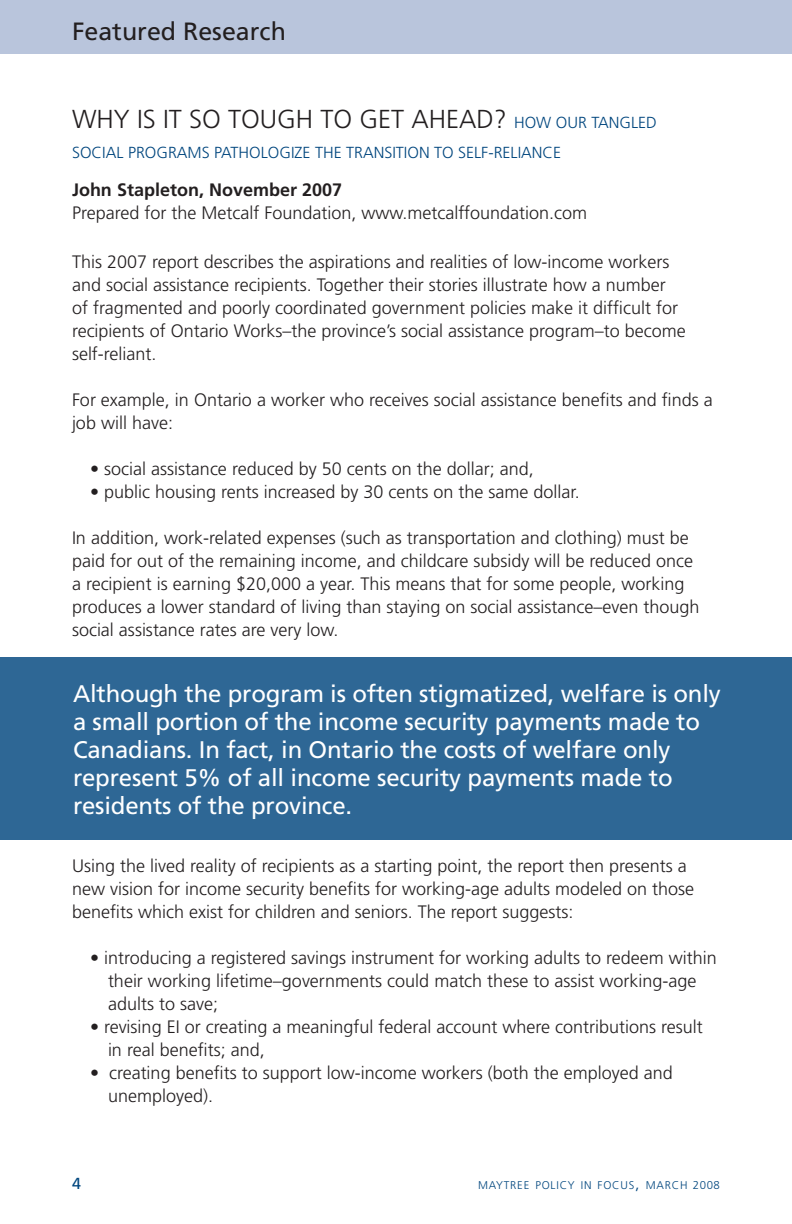
<style>
.page{position:relative;width:792px;height:1224px;background:#fff}
.page>*{position:absolute;margin:0;border:0;box-sizing:border-box;transform-origin:0 0}
.Featured_research_he{font:300 26px "Frutiger";color:#231f20}
.BODY{font:25px "Frutiger";color:#231f20}
.Pullout_text{font:24px/28px "Frutiger";letter-spacing:-.01em;color:#fff}
.BODY-2{font:300 18px/23px "Frutiger";color:#231f20}
.Featured_research_he-2{font:300 16px "Frutiger";color:#00467e}
.t1{font:16px "Frutiger";color:#00467e}
.t2{font:300 11.2px "Frutiger";letter-spacing:.07em;color:#00467e}
.s1{font-size:26px;color:#231f20}
.s2{font-weight:700}
.s3{font-size:16px}
.s4{font-size:11.4px}
</style>
<div class="page">
<div style="left:0;top:0;width:792px;height:53px;background:#b9c5dc"></div>
<div style="left:0;top:657px;width:792px;height:183px;background:#2e6795"></div>
<p class="BODY" style="left:72px;top:17px;width:215px">Featured Research</p>
<p class="Featured_research_he" style="left:72px;top:105px;width:174px">Why isitso tough</p>
<p class="Featured_research_he" style="left:320px;top:105px;width:55px">to get</p>
<p class="Featured_research_he" style="left:411px;top:105px;width:18px">ahead</p>
<p class="Featured_research_he-2" style="left:494px;top:114px;width:73px"><span class="s1">?</span> How our</p>
<p class="Featured_research_he-2" style="left:591px;top:114px;width:11px">tang</p>
<p class="Featured_research_he-2" style="left:631px;top:114px;width:17px">led</p>
<p class="Featured_research_he-2" style="left:72px;top:144px;width:10px">socia</p>
<p class="Featured_research_he-2" style="left:116px;top:144px;width:23px">l programs</p>
<p class="Featured_research_he-2" style="left:214px;top:144px;width:10px">patho</p>
<p class="Featured_research_he-2" style="left:261px;top:144px;width:64px">logize the</p>
<p class="Featured_research_he-2" style="left:346px;top:144px;width:10px">transition</p>
<p class="Featured_research_he-2" style="left:434px;top:144px;width:93px">to self-reliance</p>
<p class="BODY-2" style="left:72px;top:178px;width:517px"><span class="s2">John Stapleton, November 2007<br></span>Prepared for the Metcalf Foundation, www.metcalffoundation.com</p>
<p class="BODY-2" style="left:72px;top:250px;width:615px">This 2007 report describes the aspirations and realities of low-income workers and social assistance recipients. Together their stories illustrate how a number of fragmented and poorly coordinated government policies make it difficult for recipients of Ontario Works–the province’s social assistance program–to become self-reliant.</p>
<p class="BODY-2" style="left:72px;top:388px;width:642px">For example, in Ontario a worker who receives social assistance benefits and finds a job will have:</p>
<p class="BODY-2" style="left:90px;top:457px;width:445px">• social assistance reduced by 50 cents on the dollar; and,</p>
<p class="BODY-2" style="left:90px;top:480px;width:491px">• public housing rents increased by 30 cents on the same dollar.</p>
<p class="BODY-2" style="left:72px;top:526px;width:629px">In addition, work-related expenses (such as transportation and clothing) must be paid for out of the remaining income, and childcare subsidy will be reduced once a recipient is earning $20,000 a year. This means that for some people, working produces a lower standard of living than staying on social assistance–even though social assistance rates are very low.</p>
<p class="Pullout_text" style="left:73px;top:679px;width:649px">Although the program is often stigmatized, welfare is only a small portion of the income security payments made to Canadians. In fact, in Ontario the costs of welfare only represent 5% of all income security payments made to residents of the province.</p>
<p class="BODY-2" style="left:72px;top:854px;width:624px">Using the lived reality of recipients as a starting point, the report then presents a new vision for income security benefits for working-age adults modeled on those benefits which exist for children and seniors. The report suggests:</p>
<p class="BODY-2" style="left:108px;top:946px;width:610px;text-indent:-18px">• introducing a registered savings instrument for working adults to redeem within their working lifetime–governments could match these to assist working-age adults to save;</p>
<p class="BODY-2" style="left:108px;top:1015px;width:596px;text-indent:-18px">• revising EI or creating a meaningful federal account where contributions result in real benefits; and,</p>
<p class="BODY-2" style="left:108px;top:1061px;width:566px;text-indent:-18px">• creating benefits to support low-income workers (both the employed and unemployed).</p>
<p class="t1" style="left:72px;top:1174px;width:10px">4</p>
<p class="t2" style="left:478px;top:1178px;width:243px">MAYTREE POLICY IN FOCUS<span class="s3">,</span> MARCH <span class="s4">2008</span></p>
</div>
